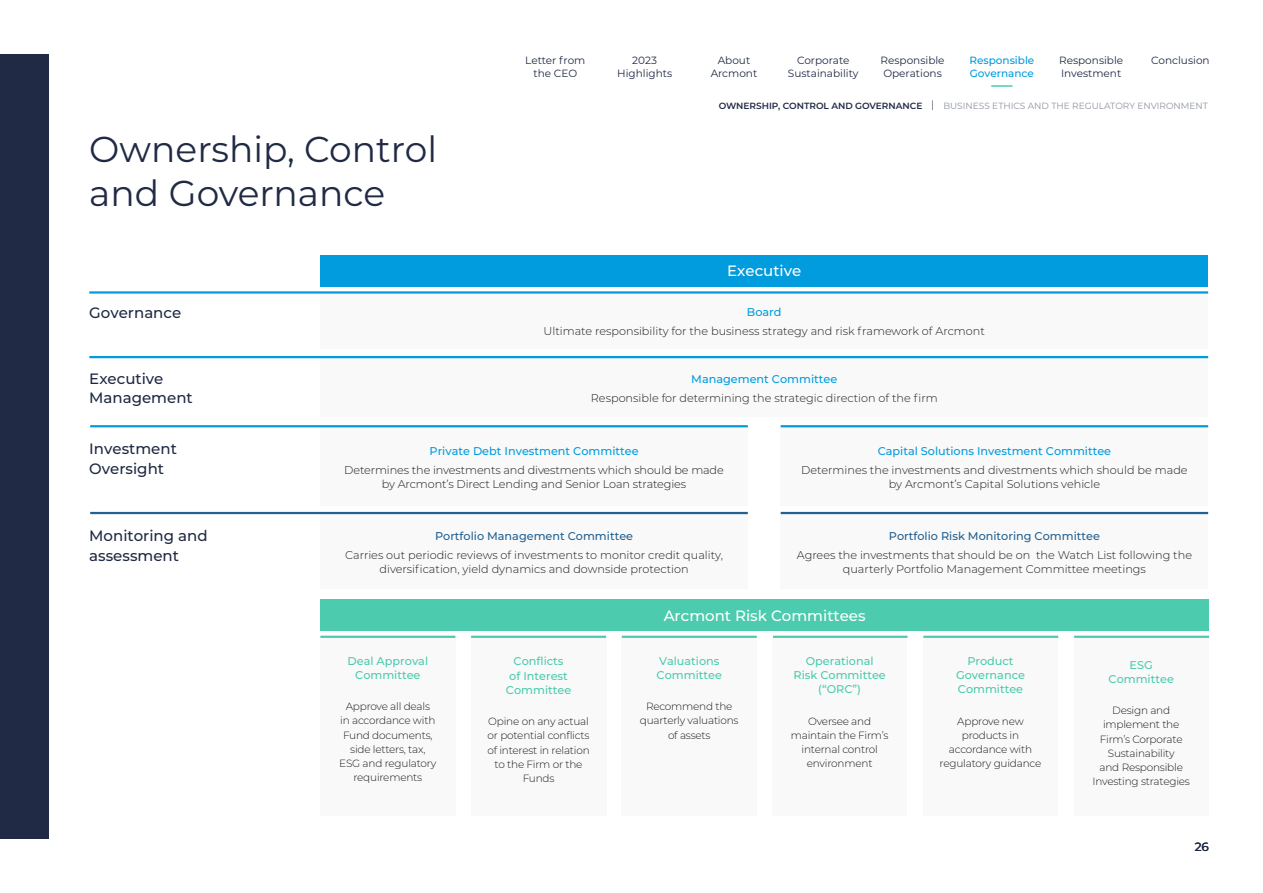
<style>
.page{position:relative;width:1263px;height:893px;background:#fff}
.page>*{position:absolute;margin:0;border:0;box-sizing:border-box;transform-origin:0 0}
.t1{font:36px/43.5px "Montserrat";color:#202a44}
.t2{font:100 15px/19.5px "Montserrat";color:#202a44}
.t3{font:100 15px "Montserrat";color:#fff}
.t4{font:100 12px "Montserrat";color:#202a44}
.t5{font:300 11.25px/14.2px "Montserrat";color:#1d1d1b;text-align:center}
.t6{font:100 11.25px/14.2px "Montserrat";color:#4ccbae;text-align:center}
.t7{font:100 11.25px "Montserrat";color:#009cde}
.t8{font:100 11.25px "Montserrat";color:#236192}
.t9{font:300 10.5px/14.2px "Montserrat";letter-spacing:-.02em;color:#1d1d1b;text-align:center}
.t10{font:10.5px/12.6px "Montserrat";color:#202a44;text-align:center}
.t11{font:100 10.5px/12.6px "Montserrat";color:#009cde}
.t12{font:9px "Montserrat";color:#9094a1}
.t13{font:600 9px "Montserrat";color:#202a44}
</style>
<div class="page">
<hr style="left:991px;top:85px;width:21px;height:2px;background:#4ccbae">
<div style="left:320px;top:600px;width:889px;height:31px;background:#4ccbae"></div>
<div style="left:320px;top:637px;width:135px;height:179px;background:#f9f9f9"></div>
<hr style="left:320px;top:636px;width:135px;height:2px;background:#4ccbae">
<div style="left:772px;top:637px;width:135px;height:179px;background:#f9f9f9"></div>
<hr style="left:773px;top:636px;width:134px;height:2px;background:#4ccbae">
<div style="left:471px;top:637px;width:135px;height:179px;background:#f9f9f9"></div>
<hr style="left:471px;top:636px;width:135px;height:2px;background:#4ccbae">
<div style="left:923px;top:637px;width:135px;height:179px;background:#f9f9f9"></div>
<hr style="left:923px;top:636px;width:135px;height:2px;background:#4ccbae">
<div style="left:622px;top:637px;width:135px;height:179px;background:#f9f9f9"></div>
<hr style="left:622px;top:636px;width:135px;height:2px;background:#4ccbae">
<div style="left:1074px;top:636px;width:134px;height:180px;background:#f9f9f9"></div>
<hr style="left:1074px;top:636px;width:135px;height:2px;background:#4ccbae">
<div style="left:320px;top:514px;width:428px;height:75px;background:#f9f9f9"></div>
<div style="left:320px;top:427px;width:428px;height:78px;background:#f9f9f9"></div>
<div style="left:781px;top:514px;width:427px;height:75px;background:#f9f9f9"></div>
<div style="left:781px;top:427px;width:427px;height:78px;background:#f9f9f9"></div>
<div style="left:320px;top:356px;width:888px;height:61px;background:#f9f9f9"></div>
<div style="left:320px;top:291px;width:888px;height:58px;background:#f9f9f9"></div>
<div style="left:320px;top:255px;width:888px;height:31px;background:#009cde"></div>
<hr style="left:89px;top:291px;width:1119px;height:3px;background:#009cde">
<hr style="left:89px;top:356px;width:1119px;height:2px;background:#009cde">
<hr style="left:90px;top:425px;width:658px;height:2px;background:#009cde">
<hr style="left:90px;top:512px;width:658px;height:2px;background:#236192">
<hr style="left:781px;top:425px;width:427px;height:2px;background:#009cde">
<hr style="left:781px;top:512px;width:427px;height:2px;background:#236192">
<div style="left:0;top:54px;width:49px;height:785px;background:#202a44"></div>
<p class="t10" style="left:525px;top:54px;width:62px">Letter from the CEO</p>
<p class="t10" style="left:617px;top:54px;width:57px">2023<br>Highlights</p>
<p class="t10" style="left:711px;top:54px;width:48px">About<br>Arcmont</p>
<p class="t10" style="left:788px;top:54px;width:72px">Corporate<br>Sustainability</p>
<p class="t10" style="left:880px;top:54px;width:66px;text-align:left">Responsible<br>Operations</p>
<p class="t11" style="left:969px;top:54px;width:67px">Responsible<br>Governance</p>
<p class="t10" style="left:1059px;top:54px;width:66px;text-align:left">Responsible<br>Investment</p>
<p class="t10" style="left:1151px;top:54px;width:60px">Conclusion</p>
<h1 class="t1" style="left:89px;top:127px;width:349px">Ownership, Control and Governance</h1>
<h2 class="t2" style="left:89px;top:303px;width:93px">Governance</h2>
<p class="t13" style="left:719px;top:99px;width:205px">OWNERSHIP, CONTROL AND GOVERNANCE</p>
<p class="t12" style="left:943px;top:100px;width:266px">BUSINESS ETHICS AND THE REGULATORY ENVIRONMENT</p>
<h2 class="t3" style="left:727px;top:261px;width:76px">Executive</h2>
<p class="t7" style="left:747px;top:305px;width:36px">Board</p>
<p class="t5" style="left:543px;top:323px;width:443px">Ultimate responsibility for the business strategy and risk framework of Arcmont</p>
<h2 class="t2" style="left:89px;top:368px;width:105px">Executive<br>Management</h2>
<h2 class="t2" style="left:89px;top:439px;width:89px">Investment<br>Oversight</h2>
<h2 class="t2" style="left:89px;top:526px;width:120px">Monitoring and assessment</h2>
<p class="t7" style="left:691px;top:371px;width:147px">Management Committee</p>
<p class="t5" style="left:591px;top:390px;width:348px">Responsible for determining the strategic direction of the firm</p>
<p class="t7" style="left:430px;top:444px;width:211px">Private Debt Investment Committee</p>
<p class="t5" style="left:344px;top:462px;width:381px">Determines the investments and divestments which should be made by Arcmont’s Direct Lending and Senior Loan strategies</p>
<p class="t8" style="left:435px;top:529px;width:200px">Portfolio Management Committee</p>
<p class="t5" style="left:345px;top:547px;width:379px">Carries out periodic reviews of investments to monitor credit quality, diversification, yield dynamics and downside protection</p>
<p class="t7" style="left:878px;top:444px;width:235px">Capital Solutions Investment Committee</p>
<p class="t5" style="left:801px;top:462px;width:388px">Determines the investments and divestments which should be made by Arcmont’s Capital Solutions vehicle</p>
<p class="t8" style="left:889px;top:529px;width:212px">Portfolio Risk Monitoring Committee</p>
<p class="t5" style="left:797px;top:547px;width:397px">Agrees the investments that should be on the Watch List following the quarterly Portfolio Management Committee meetings</p>
<p class="t6" style="left:348px;top:653px;width:82px">Deal Approval<br>Committee</p>
<p class="t9" style="left:339px;top:699px;width:99px">Approve all deals<br>in accordance with<br>Fund documents, side letters, tax,<br>ESG and regulatory requirements</p>
<p class="t6" style="left:506px;top:654px;width:67px">Conflicts<br>of Interest<br>Committee</p>
<p class="t9" style="left:487px;top:714px;width:104px">Opine on any actual or potential conflicts of interest in relation to the Firm or the<br>Funds</p>
<h2 class="t3" style="left:664px;top:605px;width:203px">Arcmont Risk Committees</h2>
<p class="t6" style="left:657px;top:653px;width:67px;text-align:left">Valuations<br>Committee</p>
<p class="t9" style="left:640px;top:699px;width:100px">Recommend the quarterly valuations of assets</p>
<p class="t6" style="left:793px;top:653px;width:94px">Operational<br>Risk Committee (“ORC”)</p>
<p class="t9" style="left:791px;top:713px;width:99px">Oversee and maintain the Firm’s internal control environment</p>
<p class="t6" style="left:956px;top:653px;width:70px">Product<br>Governance<br>Committee</p>
<p class="t9" style="left:940px;top:713px;width:103px">Approve new products in accordance with regulatory guidance</p>
<p class="t6" style="left:1108px;top:657px;width:67px">ESG<br>Committee</p>
<p class="t9" style="left:1092px;top:703px;width:99px">Design and implement the<br>Firm’s Corporate<br>Sustainability<br>and Responsible<br>Investing strategies</p>
<p class="t4" style="left:1195px;top:838px;width:16px">26</p>
</div>
